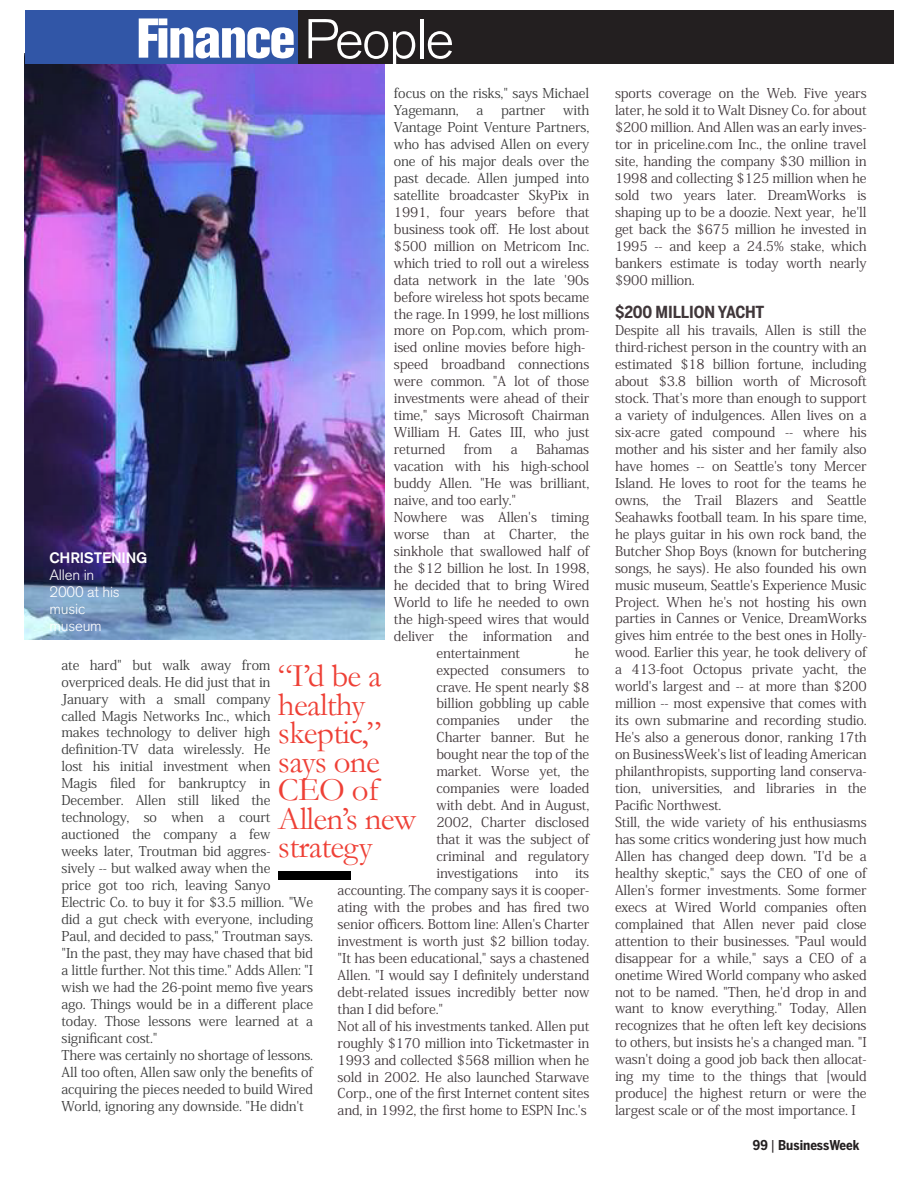
<style>
.page{position:relative;width:918px;height:1188px;background:#fff}
.page>*{position:absolute;margin:0;border:0;box-sizing:border-box;transform-origin:0 0}
.t1{font:800 condensed 55.5px "Akzidenz Grotesk BQ";letter-spacing:-.035em;color:#fff}
.t2{font:33px/28.5px "Garamond";letter-spacing:-.02em;color:#ee4036}
.t3{font:700 16.5px "Benton Sans Cond";letter-spacing:-.01em;color:#40373a}
.t4{font:300 15px/17.1px "Akzidenz Grotesk BQ";letter-spacing:-.015em;color:#fff}
.t5{font:500 15px "Akzidenz Grotesk BQ";letter-spacing:-.015em;color:#fff}
.t6{font:13.5px/17px "Koz Min Pro";letter-spacing:-.01em;color:#40373a}
.t7{font:13.5px/17px "Koz Min Pro";letter-spacing:-.01em;color:#3a3a3a}
.t8{font:700 13.5px "Benton Sans Cond";color:#231f20}
.s1{font-weight:300;font-stretch:normal}
.s2{color:#3a3a3a}
.s3{font-weight:400}
</style>
<div class="page">
<div style="left:278px;top:871px;width:73px;height:9px;background:#000"></div>
<img style="left:25px;top:64px;width:360px;height:576px">
<div style="left:25px;top:10px;width:273px;height:54px;background:#3156a7"></div>
<div style="left:298px;top:10px;width:596px;height:54px;background:#231f20"></div>
<h1 class="t1" style="left:136px;top:6px;width:320px">Finance <span class="s1">People</span></h1>
<p class="t7" style="left:394px;top:84px;width:197px">focus on the risks," says Michael<br>Yagemann,</p>
<p class="t6" style="left:394px;top:101px;width:197px;text-indent:169px"><span class="s2">with<br>Vantage Point Venture Partners, who has advised Allen on every one of his major deals over the past decade. Allen jumped into satellite</span> broadcaster SkyPix in<br>1991, four years before that business took off. He lost about $500 million on Metricom Inc. which tried to roll out a wireless data network in the late '90s before wireless hot spots became the rage. In 1999, he lost millions more on Pop.com, which prom&shy;ised online movies before high&shy;speed broadband connections were common. "A lot of those investments were ahead of their time," says Microsoft Chairman<br>William H. Gates III, who just returned</p>
<p class="t7" style="left:477px;top:101px;width:8px">a</p>
<p class="t7" style="left:501px;top:101px;width:46px">partner</p>
<p class="t6" style="left:464px;top:440px;width:30px">from</p>
<p class="t6" style="left:511px;top:440px;width:8px">a</p>
<p class="t6" style="left:536px;top:440px;width:55px">Bahamas</p>
<p class="t6" style="left:394px;top:457px;width:197px">vacation with his high-school</p>
<p class="t6" style="left:394px;top:474px;width:197px">buddy Allen. "He was brilliant,</p>
<p class="t6" style="left:394px;top:491px;width:124px">naive, and too early."</p>
<p class="t6" style="left:394px;top:508px;width:197px">Nowhere was Allen's timing</p>
<p class="t6" style="left:394px;top:525px;width:197px">worse than at Charter, the</p>
<p class="t6" style="left:394px;top:542px;width:197px">sinkhole that swallowed half of</p>
<p class="t6" style="left:394px;top:559px;width:197px">the $12 billion he lost. In 1998,</p>
<p class="t6" style="left:394px;top:576px;width:197px">he decided that to bring Wired</p>
<p class="t6" style="left:394px;top:593px;width:197px">World to life he needed to own</p>
<p class="t6" style="left:394px;top:610px;width:197px">the high-speed wires that would</p>
<p class="t6" style="left:394px;top:627px;width:197px">deliver the information and</p>
<p class="t6" style="left:436px;top:644px;width:85px">entertainment</p>
<p class="t5" style="left:50px;top:548px;width:99px">CHRISTENING</p>
<p class="t4" style="left:50px;top:566px;width:72px">Allen in<br>2000 at his music museum</p>
<p class="t6" style="left:436px;top:644px;width:154px;text-align:justify;text-indent:138px">he expected consumers to crave. He spent nearly $8 billion gobbling up cable companies</p>
<p class="t7" style="left:62px;top:656px;width:253px">ate hard" but walk away from overpriced deals. He did just that in January with a small company<br>called Magis Networks Inc., which<br>makes technology to deliver high definition-TV data wirelessly. He<br>lost his initial investment when<br>Magis filed for bankruptcy in December. Allen still liked the technology, so when a court auctioned the company a few<br>weeks later, Troutman bid aggres-<br>sively -- but walked away when the<br>price got too rich, leaving Sanyo Electric Co. to buy it for $3.5 million. "We did a gut check with everyone, including Paul, and decided to pass," Troutman says. "In the past, they may have chased that bid a little further. Not this time." Adds Allen: "I wish we had the 26-point memo five years ago. Things would be in a different place today. Those lessons were learned at a significant cost."<br>There was certainly no shortage of lessons.<br>All too often, Allen saw only the benefits of acquiring the pieces needed to build Wired World, ignoring any downside. "He didn't</p>
<h2 class="t2" style="left:278px;top:661px;width:140px">“I’d be a healthy skeptic,” says one<br>CEO of<br>Allen’s new strategy</h2>
<p class="t6" style="left:436px;top:712px;width:154px;text-align:justify;text-indent:134px">the Charter banner. But he bought near the top of the market. Worse yet, the companies were loaded with debt. And in August, 2002, Charter disclosed that it was the subject of criminal and regulatory investigations</p>
<p class="t6" style="left:518px;top:712px;width:36px">under</p>
<p class="t6" style="left:338px;top:864px;width:253px;text-indent:238px">its accounting. The company says it is cooper&shy;ating with the probes and has fired two senior officers. Bottom line: Allen's Charter investment is worth just $2 billion today. "It has been educational," says a chastened Allen. "I would say I definitely understand debt-related issues incredibly better now than I did before."<br>Not all of his investments tanked. Allen put roughly $170 million into Ticketmaster in 1993 and collected $568 million when he sold in 2002. He also launched Starwave Corp., one of the first Internet content sites and, in 1992, the first home to ESPN Inc.'s</p>
<p class="t6" style="left:535px;top:864px;width:25px">into</p>
<p class="t6" style="left:615px;top:85px;width:253px;text-align:justify">sports coverage on the Web. Five years later, he sold it to Walt Disney Co. for about $200 million. And Allen was an early inves&shy;tor in priceline.com Inc., the online travel site, handing the company $30 million in 1998 and collecting $125 million when he sold two years later. DreamWorks is shaping up to be a doozie. Next year, he'll get back the $675 million he invested in 1995 -- and keep a 24.5% stake, which bankers estimate is today worth nearly $900 million.</p>
<p class="t3" style="left:615px;top:303px;width:151px">$200 MILLION YACHT</p>
<p class="t6" style="left:615px;top:321px;width:253px">Despite all his travails, Allen is still the third-richest person in the country with an estimated $18 billion fortune, including about $3.8 billion worth of Microsoft stock. That's more than enough to support a variety of indulgences. Allen lives on a six-acre gated compound -- where his mother and his sister and her family also have homes -- on Seattle's tony Mercer Island. He loves to root for the teams he owns, the Trail Blazers and Seattle Seahawks football team. In his spare time, he plays guitar in his own rock band, the Butcher Shop Boys (known for butchering songs, he says). He also founded his own music museum, Seattle's Experience Music Project. When he's not hosting his own parties in Cannes or Venice, DreamWorks gives him entrée to the best ones in Holly&shy;wood. Earlier this year, he took delivery of a 413-foot Octopus private yacht, the world's largest and -- at more than $200 million -- most expensive that comes with its own submarine and recording studio.<br>He's also a generous donor, ranking 17th on BusinessWeek's list of leading American philanthropists, supporting land conserva&shy;tion, universities, and libraries in the Pacific Northwest.<br>Still, the wide variety of his enthusiasms has some critics wondering just how much Allen has changed deep down. "I'd be a healthy skeptic," says the CEO of one of Allen's former investments. Some former execs at Wired World companies often complained that Allen never paid close attention to their businesses. "Paul would disappear for a while," says a CEO of a onetime Wired World company who asked not to be named. "Then, he'd drop in and want to know everything." Today, Allen recognizes that he often left key decisions to others, but insists he's a changed man. "I wasn't doing a good job back then allocat&shy;ing my time to the things that [would produce] the highest return or were the largest scale or of the most importance. I</p>
<p class="t8" style="left:753px;top:1137px;width:108px">99 <span class="s3">|</span> BusinessWeek</p>
</div>
